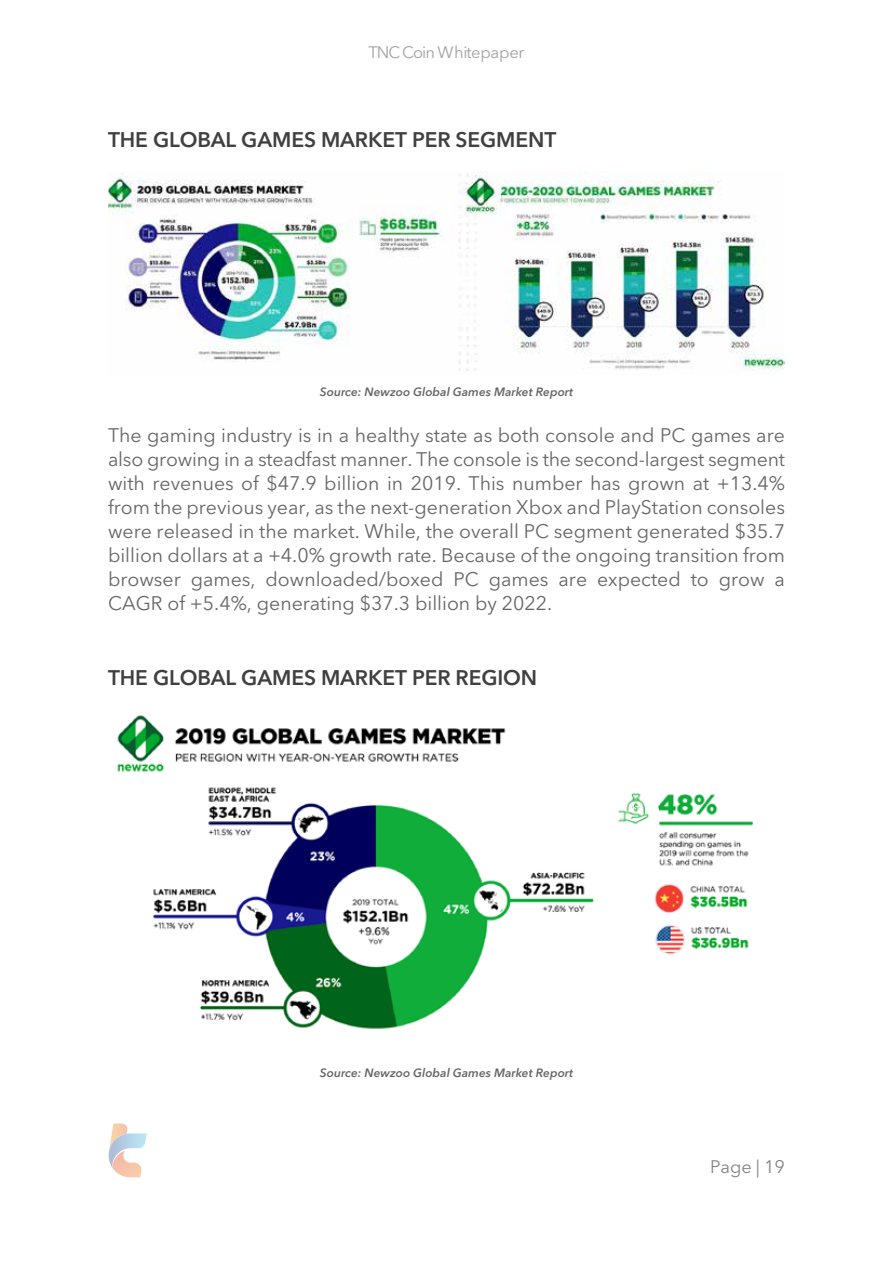
<style>
.page{position:relative;width:893px;height:1263px;background:#fff}
.page>*{position:absolute;margin:0;border:0;box-sizing:border-box;transform-origin:0 0}
.t1{font:600 21px "Avenir Next LT Pro";letter-spacing:-.005em;color:#404040}
.t2{font:19.5px/24px "Avenir Next LT Pro";color:#666;text-align:justify}
.t3{font:18px "Avenir Next LT Pro";letter-spacing:-.005em;color:#848484}
.t4{font:16.5px "Avenir Next LT Pro";letter-spacing:-.025em;color:#a2a2a2}
.t5{font:italic 600 12px "Avenir Next LT Pro";color:#666}
</style>
<div class="page">
<svg style="left:109px;top:1123px;width:38px;height:54px"></svg>
<img style="left:108px;top:171px;width:677px;height:200px">
<img style="left:117px;top:715px;width:636px;height:314px">
<p class="t4" style="left:368px;top:43px;width:158px">TNC Coin Whitepaper</p>
<p class="t1" style="left:108px;top:127px;width:450px">THE GLOBAL GAMES MARKET PER SEGMENT</p>
<p class="t5" style="left:320px;top:384px;width:255px">Source: Newzoo Global Games Market Report</p>
<p class="t2" style="left:108px;top:423px;width:679px">The gaming industry is in a healthy state as both console and PC games are also growing in a steadfast manner. The console is the second-largest segment with revenues of $47.9 billion in 2019. This number has grown at +13.4% from the previous year, as the next-generation Xbox and PlayStation consoles were released in the market. While, the overall PC segment generated $35.7 billion dollars at a +4.0% growth rate. Because of the ongoing transition from browser games, downloaded/boxed PC games are expected to grow a CAGR of +5.4%, generating $37.3 billion by 2022.</p>
<p class="t1" style="left:108px;top:664px;width:431px">THE GLOBAL GAMES MARKET PER REGION</p>
<p class="t5" style="left:320px;top:1065px;width:255px">Source: Newzoo Global Games Market Report</p>
<p class="t3" style="left:710px;top:1156px;width:76px">Page | 19</p>
</div>
